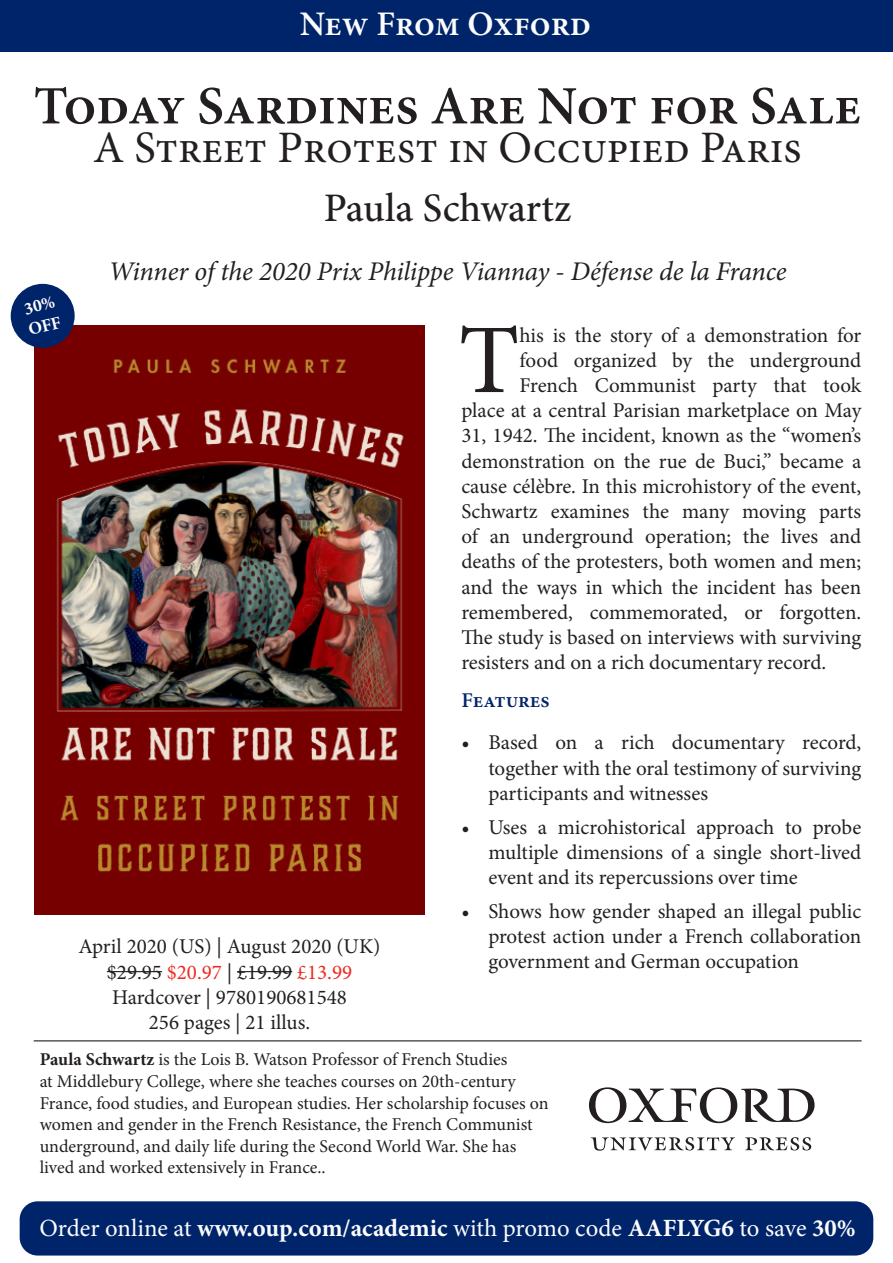
<style>
.page{position:relative;width:893px;height:1263px;background:#fff}
.page>*{position:absolute;margin:0;border:0;box-sizing:border-box;transform-origin:0 0}
.t1{font:98.55px "Minion Pro";color:#231f20}
.t2{font:600 54px "Minion Pro";letter-spacing:-.005em;color:#231f20}
.t3{font:45px "Minion Pro";color:#231f20}
.t4{font:500 40.5px "Minion Pro";color:#231f20}
.t5{font:600 34.5px "Minion Pro";letter-spacing:-.005em;color:#fcfcfc}
.t6{font:italic 27px "Minion Pro";letter-spacing:-.005em;color:#231f20}
.t7{font:24.75px "Minion Pro";color:#fcfcfc}
.t8{font:21px/25.2px "Minion Pro";color:#231f20;text-align:justify}
.t9{font:600 21px "Minion Pro";color:#00246a}
.t10{font:18px/21.6px "Minion Pro";letter-spacing:-.005em;color:#231f20}
.s1{color:#ee2a23}
.s2{font-weight:700}
</style>
<div class="page">
<hr style="left:34px;top:1040px;width:828px;height:1px;background:#231f20">
<div style="left:0;top:0;width:893px;height:51px;background:#00246a"></div>
<img style="left:34px;top:325px;width:391px;height:590px">
<div style="left:20px;top:1201px;width:853px;height:54px;background:#00246a;border-radius:18px"></div>
<hr style="left:107px;top:971px;width:55px;height:1px;background:#231f20">
<hr style="left:237px;top:971px;width:55px;height:1px;background:#231f20">
<div style="left:11px;top:284px;width:64px;height:64px;background:#00246a;border-radius:50%"></div>
<svg style="left:589px;top:1087px;width:226px;height:64px"></svg>
<p class="t5" style="left:300px;top:0;width:293px">New From Oxford</p>
<p class="t2" style="left:34px;top:69px;width:829px">Today Sardines Are Not for Sale</p>
<p class="t3" style="left:93px;top:118px;width:710px">A Street Protest in Occupied Paris</p>
<p class="t4" style="left:324px;top:181px;width:249px">Paula Schwartz</p>
<p class="t6" style="left:108px;top:253px;width:680px">Winner of the 2020 Prix Philippe Viannay - Défense de la France</p>
<p class="t8" style="left:79px;top:934px;width:303px;text-align:center">April 2020 (US) | August 2020 (UK) $29.95 <span class="s1">$20.97</span> | £19.99 <span class="s1">£13.99<br></span>Hardcover | 9780190681548</p>
<p class="t8" style="left:149px;top:1010px;width:163px">256 pages | 21 illus.</p>
<p class="t1" style="left:459px;top:295px;width:62px">T</p>
<p class="t8" style="left:519px;top:322px;width:343px">his is the story of a demonstration for</p>
<p class="t8" style="left:519px;top:348px;width:343px">food organized by the underground</p>
<p class="t8" style="left:519px;top:373px;width:343px">French Communist party that took</p>
<p class="t8" style="left:461px;top:398px;width:402px">place at a central Parisian marketplace on May</p>
<p class="t8" style="left:461px;top:423px;width:401px">31, 1942. The incident, known as the “women’s</p>
<p class="t8" style="left:461px;top:448px;width:402px">demonstration on the rue de Buci,” became a</p>
<p class="t8" style="left:461px;top:474px;width:402px">cause célèbre. In this microhistory of the event,</p>
<p class="t8" style="left:461px;top:499px;width:401px">Schwartz examines the many moving parts</p>
<p class="t8" style="left:461px;top:524px;width:401px">of an underground operation; the lives and</p>
<p class="t8" style="left:461px;top:549px;width:401px">deaths of the protesters, both women and men;</p>
<p class="t8" style="left:461px;top:574px;width:401px">and the ways in which the incident has been</p>
<p class="t8" style="left:461px;top:600px;width:401px">remembered, commemorated, or forgotten.</p>
<p class="t8" style="left:461px;top:625px;width:401px">The study is based on interviews with surviving</p>
<p class="t8" style="left:461px;top:650px;width:366px">resisters and on a rich documentary record.</p>
<p class="t9" style="left:461px;top:686px;width:90px">Features</p>
<p class="t8" style="left:488px;top:730px;width:374px;text-indent:-27px">• Based on a rich documentary record, together with the oral testimony of surviving participants and witnesses</p>
<p class="t8" style="left:488px;top:814px;width:374px;text-indent:-27px">• Uses a microhistorical approach to probe multiple dimensions of a single short-lived event and its repercussions over time</p>
<p class="t8" style="left:488px;top:898px;width:374px;text-indent:-27px">• Shows how gender shaped an illegal public protest action under a French collaboration government and German occupation</p>
<p class="t10" style="left:40px;top:1049px;width:510px"><span class="s2">Paula Schwartz</span> is the Lois B. Watson Professor of French Studies<br>at Middlebury College, where she teaches courses on 20th-century France, food studies, and European studies. Her scholarship focuses on women and gender in the French Resistance, the French Communist underground, and daily life during the Second World War. She has lived and worked extensively in France..</p>
<p class="t7" style="left:39px;top:1211px;width:818px">Order online at <span class="s2">www.oup.com/academic</span> with promo code <span class="s2">AAFLYG6</span> to save <span class="s2">30%</span></p>
</div>
